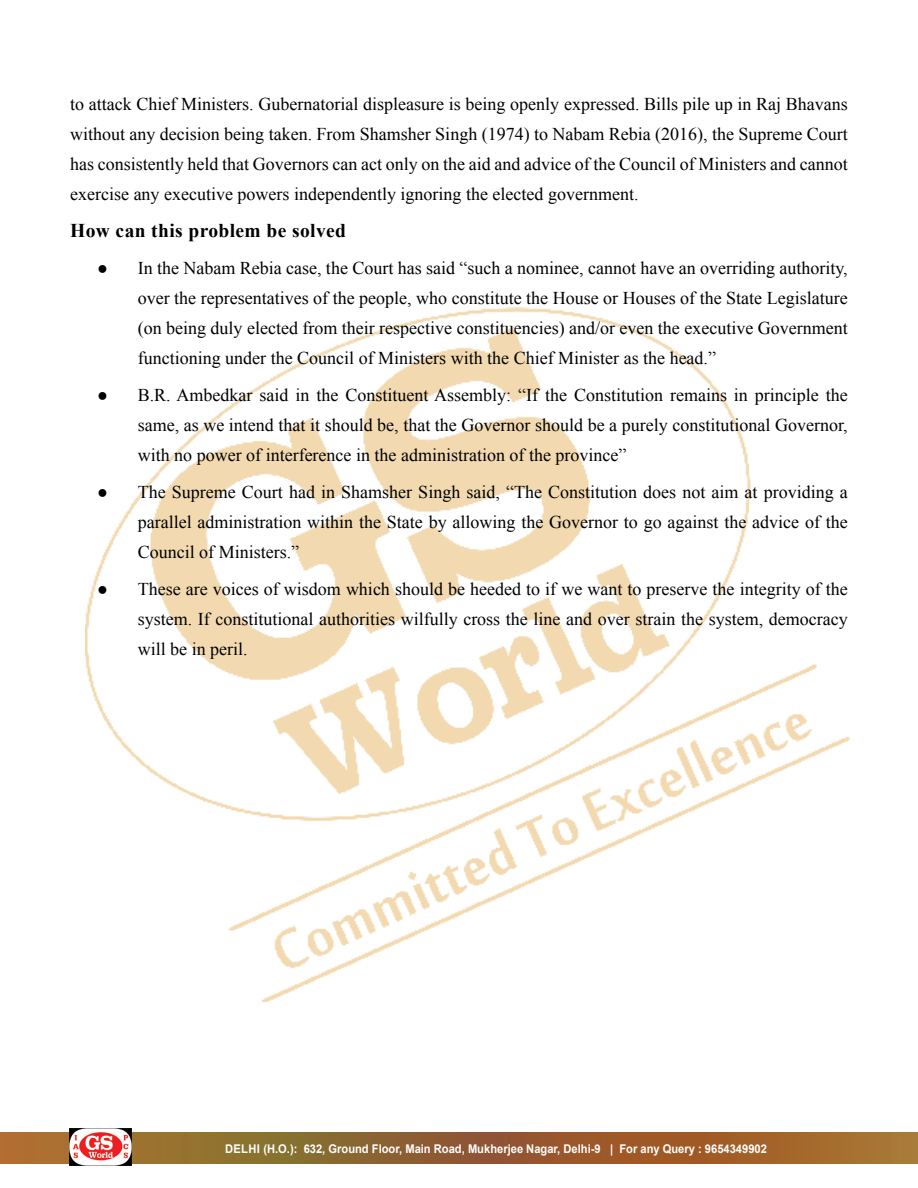
<style>
.page{position:relative;width:918px;height:1188px;background:#fff}
.page>*{position:absolute;margin:0;border:0;box-sizing:border-box;transform-origin:0 0}
.t1{font:700 19.5px "Times New Roman";letter-spacing:.02em;color:#000}
.t2{font:18px/30px "Times New Roman";color:#000;text-align:justify}
.t3{font:700 12px "Arial";color:#fff;scale:.93 1}
</style>
<div class="page">
<img style="left:85px;top:308px;width:764px;height:694px">
<svg style="left:0;top:1133px;width:918px;height:30px;background:#99652e"></svg>
<img style="left:70px;top:1129px;width:62px;height:37px">
<p class="t2" style="left:70px;top:88px;width:779px">to attack Chief Ministers. Gubernatorial displeasure is being openly expressed. Bills pile up in Raj Bhavans without any decision being taken. From Shamsher Singh (1974) to Nabam Rebia (2016), the Supreme Court has consistently held that Governors can act only on the aid and advice of the Council of Ministers and cannot exercise any executive powers independently ignoring the elected government.</p>
<p class="t1" style="left:70px;top:217px;width:277px">How can this problem be solved</p>
<p class="t2" style="left:138px;top:252px;width:712px;text-indent:-40px">● In the Nabam Rebia case, the Court has said “such a nominee, cannot have an overriding authority, over the representatives of the people, who constitute the House or Houses of the State Legislature (on being duly elected from their respective constituencies) and/or even the executive Government functioning under the Council of Ministers with the Chief Minister as the head.”</p>
<p class="t2" style="left:138px;top:379px;width:712px;text-indent:-40px">● B.R. Ambedkar said in the Constituent Assembly: “If the Constitution remains in principle the same, as we intend that it should be, that the Governor should be a purely constitutional Governor, with no power of interference in the administration of the province”</p>
<p class="t2" style="left:138px;top:477px;width:712px;text-indent:-40px">● The Supreme Court had in Shamsher Singh said, “The Constitution does not aim at providing a parallel administration within the State by allowing the Governor to go against the advice of the Council of Ministers.”</p>
<p class="t2" style="left:138px;top:574px;width:712px;text-indent:-40px">● These are voices of wisdom which should be heeded to if we want to preserve the integrity of the system. If constitutional authorities wilfully cross the line and over strain the system, democracy will be in peril.</p>
<p class="t3" style="left:225px;top:1140px;width:584px">DELHI (H.O.): 632, Ground Floor, Main Road, Mukherjee Nagar, Delhi-9 | For any Query : 9654349902</p>
</div>
